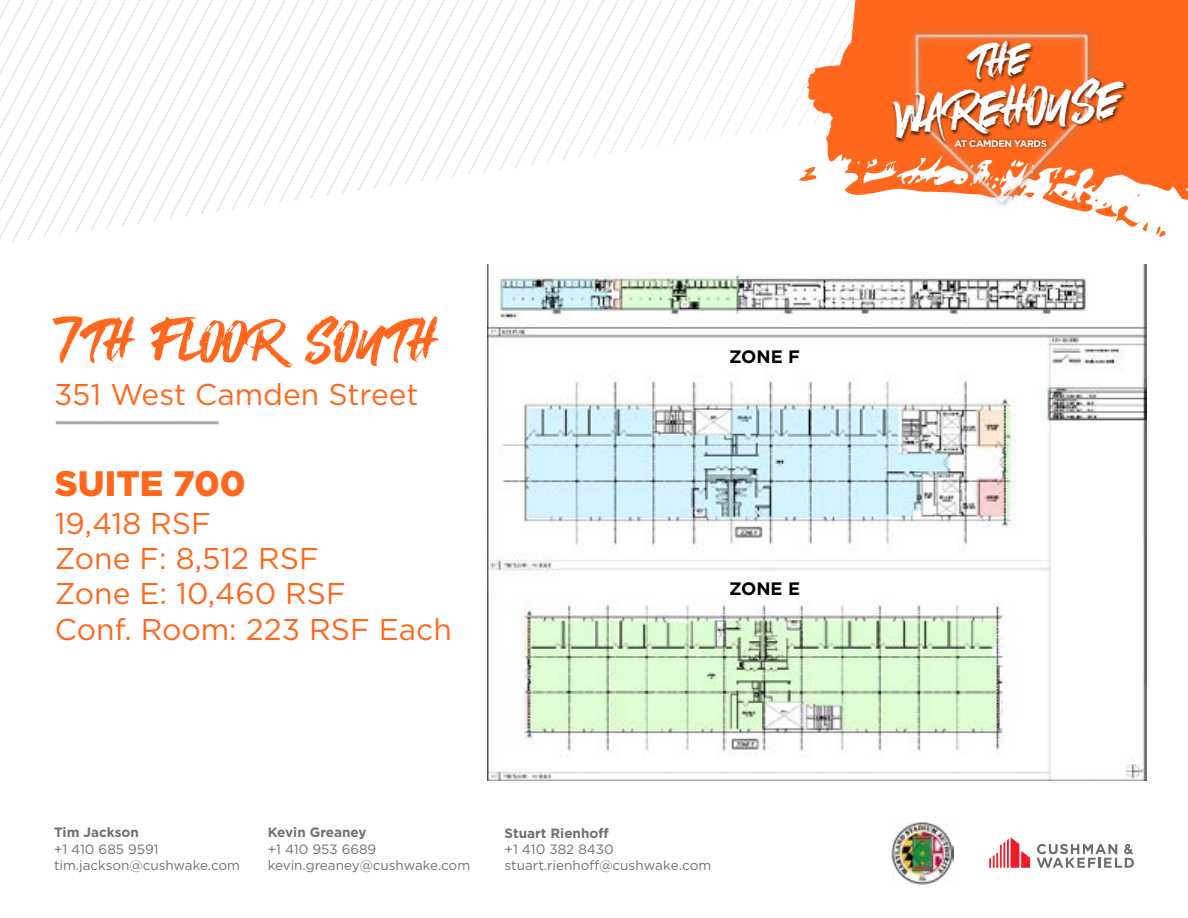
<style>
.page{position:relative;width:1188px;height:918px;background:#fff}
.page>*{position:absolute;margin:0;border:0;box-sizing:border-box;transform-origin:0 0}
.t1{font:50.1px "Mystique";letter-spacing:.03em;color:#ff671d}
.t2{font:46.35px "Mystique";color:#fff}
.t3{font:900 35.4px "Gotham";color:#ff671d}
.t4{font:30px/35.4px "Gotham";color:#ff671d}
.t5{font:700 18px "Gotham";color:#000}
.t6{font:13.5px/16.2px "Gotham";color:#6f7171}
.t7{font:700 13.5px "Gotham";color:#6f7171}
.t8{font:700 9.6px "Gotham";letter-spacing:-.04em;color:#fff}
</style>
<div class="page">
<svg style="left:989px;top:837px;width:41px;height:31px"></svg>
<svg style="left:1037px;top:844px;width:97px;height:24px"></svg>
<img style="left:891px;top:822px;width:62px;height:62px">
<svg style="left:0;top:0;width:843px;height:242px"></svg>
<div style="left:844px;top:0;width:344px;height:101px;background:#ff671d"></div>
<svg style="left:799px;top:101px;width:389px;height:136px"></svg>
<div style="left:910px;top:26px;width:186px;height:185px;background:#000;opacity:.45"></div>
<img style="left:911px;top:18px;width:182px;height:190px">
<div style="left:891px;top:77px;width:237px;height:69px;background:#000;opacity:.63"></div>
<div style="left:955px;top:138px;width:94px;height:11px;background:#000;opacity:.38"></div>
<hr style="left:56px;top:421px;width:163px;height:3px;background:#a7a8aa">
<img style="left:488px;top:265px;width:658px;height:515px">
<svg style="left:807px;top:38px;width:226px;height:131px;background:#e66e33"></svg>
<h1 class="t1" style="left:54px;top:314px;width:382px">7TH FLOOR SOUTH</h1>
<h3 class="t4" style="left:54px;top:376px;width:366px">351 West Camden Street</h3>
<h3 class="t3" style="left:55px;top:460px;width:192px">SUITE 700</h3>
<h3 class="t4" style="left:55px;top:505px;width:398px">19,418 RSF<br>Zone F: 8,512 RSF<br>Zone E: 10,460 RSF<br>Conf. Room: 223 RSF Each</h3>
<h3 class="t5" style="left:729px;top:345px;width:72px">ZONE F</h3>
<h3 class="t5" style="left:729px;top:577px;width:73px">ZONE E</h3>
<p class="t7" style="left:54px;top:824px;width:87px">Tim Jackson</p>
<p class="t6" style="left:54px;top:840px;width:188px">+1 410 685 9591 tim.jackson@cushwake.com</p>
<p class="t7" style="left:268px;top:824px;width:100px">Kevin Greaney</p>
<p class="t6" style="left:268px;top:840px;width:204px">+1 410 953 6689 kevin.greaney@cushwake.com</p>
<p class="t7" style="left:505px;top:824px;width:106px">Stuart Rienhoff</p>
<p class="t6" style="left:505px;top:841px;width:208px">+1 410 382 8430 stuart.rienhoff@cushwake.com</p>
<h2 class="t2" style="left:892px;top:92px;width:227px;rotate:-5deg">WAREHOUSE</h2>
<p class="t8" style="left:955px;top:137px;width:94px">AT CAMDEN YARDS</p>
</div>
